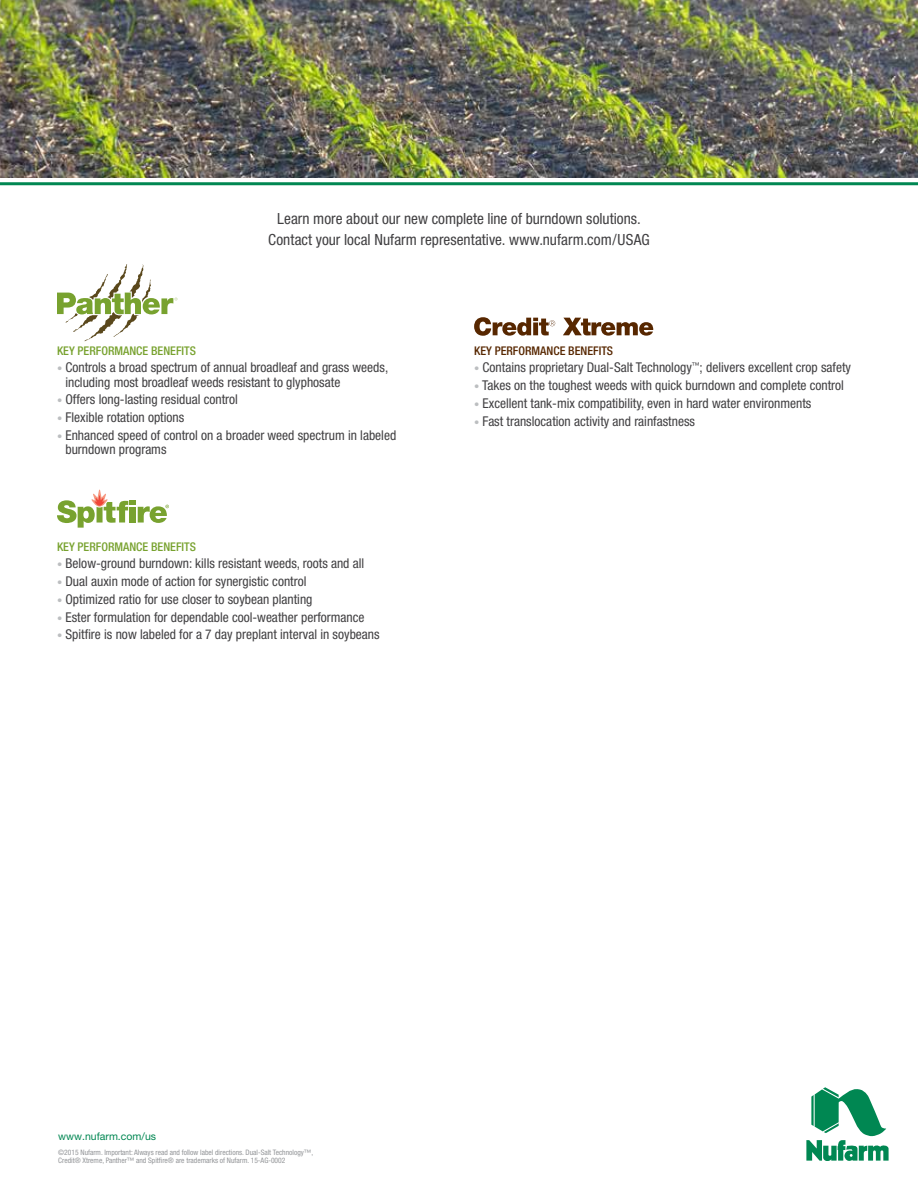
<style>
.page{position:relative;width:918px;height:1188px;background:#fff}
.page>*{position:absolute;margin:0;border:0;box-sizing:border-box;transform-origin:0 0}
.t1{font:condensed 15.3px/21px "Helvetica Neue";color:#414042;text-align:center}
.t2{font:condensed 13.5px/14.2px "Helvetica Neue";color:#414042}
.t3{font:500 condensed 12px "Helvetica Neue";color:#78a22f}
.t4{font:500 condensed 12px "Helvetica Neue";color:#572700}
.t5{font:10.5px "Helvetica Neue";color:#008752}
.t6{font:condensed 7.5px/8.2px "Helvetica Neue";color:#939598}
.s1{font-size:10.5px;color:#bcbec0}
</style>
<div class="page">
<svg style="left:806px;top:1087px;width:83px;height:74px"></svg>
<hr style="left:0;top:182px;width:918px;height:3px;background:#008752">
<img style="left:0;top:0;width:918px;height:177px">
<svg style="left:57px;top:490px;width:112px;height:38px"></svg>
<svg style="left:57px;top:264px;width:121px;height:77px"></svg>
<svg style="left:474px;top:317px;width:81px;height:19px"></svg>
<svg style="left:563px;top:318px;width:90px;height:18px"></svg>
<p class="t1" style="left:268px;top:208px;width:383px">Learn more about our new complete line of burndown solutions.<br>Contact your local Nufarm representative. www.nufarm.com/USAG</p>
<p class="t3" style="left:57px;top:343px;width:140px">KEY PERFORMANCE BENEFITS</p>
<p class="t2" style="left:65px;top:360px;width:324px;text-indent:-8px"><span class="s1">•</span> Controls a broad spectrum of annual broadleaf and grass weeds, including most broadleaf weeds resistant to glyphosate</p>
<p class="t2" style="left:57px;top:392px;width:182px"><span class="s1">•</span> Offers long-lasting residual control</p>
<p class="t2" style="left:57px;top:410px;width:129px"><span class="s1">•</span> Flexible rotation options</p>
<p class="t2" style="left:65px;top:428px;width:332px;text-indent:-8px"><span class="s1">•</span> Enhanced speed of control on a broader weed spectrum in labeled burndown programs</p>
<p class="t3" style="left:57px;top:539px;width:140px">KEY PERFORMANCE BENEFITS</p>
<p class="t2" style="left:57px;top:556px;width:309px"><span class="s1">•</span> Below-ground burndown: kills resistant weeds, roots and all</p>
<p class="t2" style="left:57px;top:574px;width:251px"><span class="s1">•</span> Dual auxin mode of action for synergistic control</p>
<p class="t2" style="left:57px;top:592px;width:257px"><span class="s1">•</span> Optimized ratio for use closer to soybean planting</p>
<p class="t2" style="left:57px;top:610px;width:309px"><span class="s1">•</span> Ester formulation for dependable cool-weather performance</p>
<p class="t2" style="left:57px;top:627px;width:324px"><span class="s1">•</span> Spitfire is now labeled for a 7 day preplant interval in soybeans</p>
<p class="t4" style="left:474px;top:343px;width:140px">KEY PERFORMANCE BENEFITS</p>
<p class="t2" style="left:474px;top:360px;width:378px"><span class="s1">•</span> Contains proprietary Dual-Salt Technology<sup>™</sup>; delivers excellent crop safety</p>
<p class="t2" style="left:474px;top:378px;width:371px"><span class="s1">•</span> Takes on the toughest weeds with quick burndown and complete control</p>
<p class="t2" style="left:474px;top:396px;width:339px"><span class="s1">•</span> Excellent tank-mix compatibility, even in hard water environments</p>
<p class="t2" style="left:474px;top:414px;width:222px"><span class="s1">•</span> Fast translocation activity and rainfastness</p>
<p class="t5" style="left:58px;top:1130px;width:99px">www.nufarm.com/us</p>
<p class="t6" style="left:58px;top:1148px;width:256px">©2015 Nufarm. Important: Always read and follow label directions. Dual-Salt Technology™,<br>Credit® Xtreme, Panther™ and Spitfire® are trademarks of Nufarm. 15-AG-0002</p>
</div>
